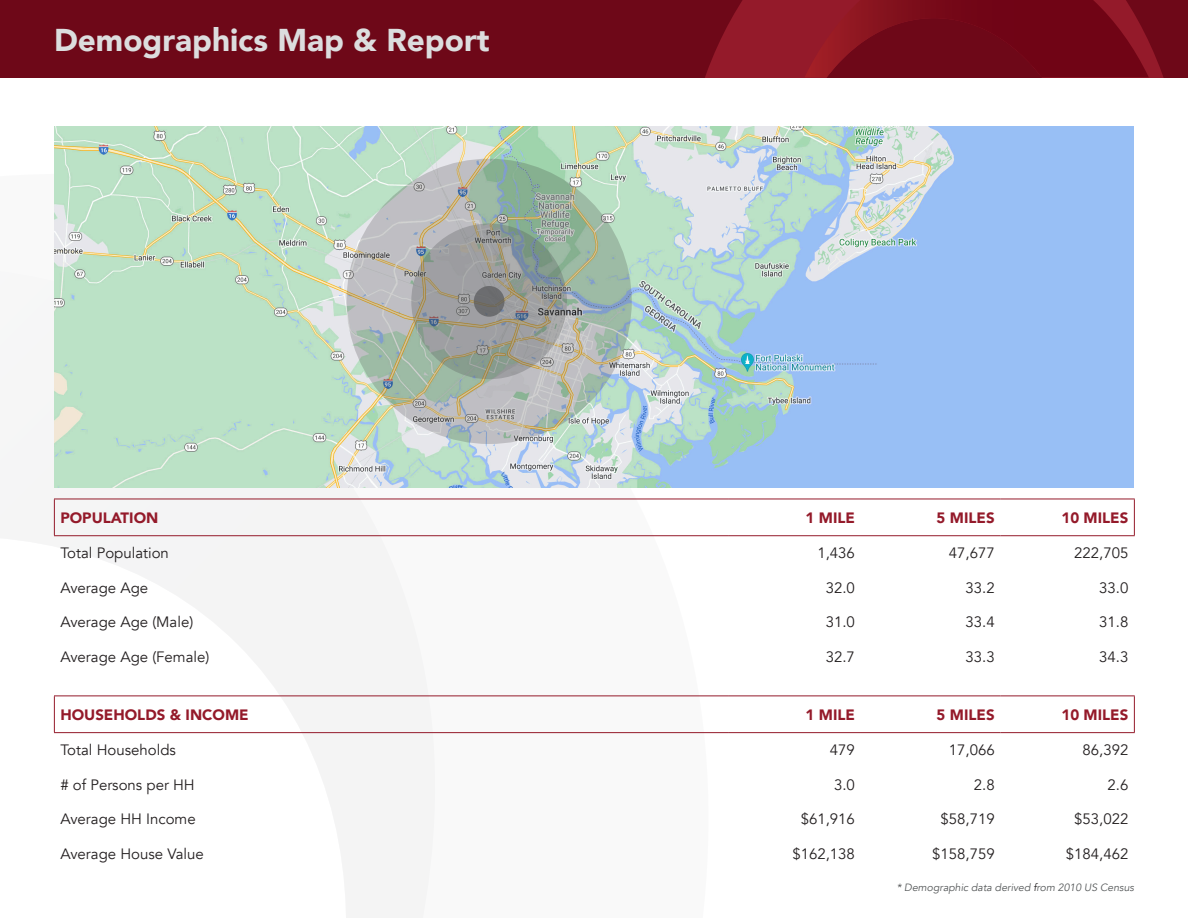
<style>
.page{position:relative;width:1188px;height:918px;background:#fff}
.page>*{position:absolute;margin:0;border:0;box-sizing:border-box;transform-origin:0 0}
.t1{font:900 31.5px "Avenir";color:#dcddde}
.t2{font:15px "Avenir";color:#231f20}
.t3{font:900 15px "Avenir";color:#941a2a}
.Default{font:italic 10.5px "Avenir";color:#545758}
.s1{color:#231f20}
</style>
<div class="page">
<svg style="left:53px;top:488px;width:469px;height:430px"></svg>
<div style="left:0;top:0;width:1188px;height:77px;background:#6e0818"></div>
<svg style="left:705px;top:0;width:458px;height:77px"></svg>
<img style="left:54px;top:126px;width:1080px;height:362px">
<hr style="left:54px;top:499px;width:674px;height:1px;background:#941a2a">
<hr style="left:54px;top:499px;width:1px;height:36px;background:#941a2a">
<hr style="left:728px;top:499px;width:133px;height:1px;background:#941a2a">
<hr style="left:861px;top:499px;width:140px;height:1px;background:#941a2a">
<hr style="left:1001px;top:499px;width:134px;height:1px;background:#941a2a">
<hr style="left:1134px;top:499px;width:1px;height:36px;background:#941a2a">
<hr style="left:54px;top:535px;width:674px;height:1px;background:#941a2a">
<hr style="left:728px;top:535px;width:133px;height:1px;background:#941a2a">
<hr style="left:861px;top:535px;width:140px;height:1px;background:#941a2a">
<hr style="left:1001px;top:535px;width:134px;height:1px;background:#941a2a">
<svg style="left:347px;top:159px;width:285px;height:285px;background:#abb7ad"></svg>
<hr style="left:54px;top:696px;width:674px;height:1px;background:#941a2a">
<hr style="left:54px;top:696px;width:1px;height:36px;background:#941a2a">
<hr style="left:728px;top:696px;width:133px;height:1px;background:#941a2a">
<hr style="left:861px;top:696px;width:140px;height:1px;background:#941a2a">
<hr style="left:1001px;top:696px;width:134px;height:1px;background:#941a2a">
<hr style="left:1134px;top:696px;width:1px;height:36px;background:#941a2a">
<hr style="left:54px;top:732px;width:674px;height:1px;background:#941a2a">
<hr style="left:728px;top:732px;width:133px;height:1px;background:#941a2a">
<hr style="left:861px;top:732px;width:140px;height:1px;background:#941a2a">
<hr style="left:1001px;top:732px;width:134px;height:1px;background:#941a2a">
<svg style="left:411px;top:223px;width:156px;height:156px;background:#969a96"></svg>
<svg style="left:474px;top:286px;width:31px;height:31px"></svg>
<p class="t1" style="left:54px;top:13px;width:437px">Demographics Map &amp; Report</p>
<p class="t3" style="left:60px;top:505px;width:100px">POPULATION</p>
<p class="t3" style="left:806px;top:505px;width:51px">1 MILE</p>
<p class="t3" style="left:937px;top:505px;width:60px">5 MILES</p>
<p class="t3" style="left:1061px;top:505px;width:68px">10 MILES</p>
<p class="t2" style="left:60px;top:544px;width:110px">Total Population</p>
<p class="t2" style="left:817px;top:544px;width:39px">1,436</p>
<p class="t2" style="left:949px;top:544px;width:47px">47,677</p>
<p class="t2" style="left:1074px;top:544px;width:56px">222,705</p>
<p class="t2" style="left:60px;top:579px;width:89px">Average Age</p>
<p class="t2" style="left:826px;top:579px;width:31px">32.0</p>
<p class="t2" style="left:965px;top:579px;width:31px">33.2</p>
<p class="t2" style="left:1099px;top:579px;width:31px">33.0</p>
<p class="t2" style="left:60px;top:613px;width:134px">Average Age (Male)</p>
<p class="t2" style="left:826px;top:613px;width:31px">31.0</p>
<p class="t2" style="left:965px;top:613px;width:31px">33.4</p>
<p class="t2" style="left:1099px;top:613px;width:31px">31.8</p>
<p class="t2" style="left:60px;top:648px;width:150px">Average Age (Female)</p>
<p class="t2" style="left:826px;top:648px;width:31px">32.7</p>
<p class="t2" style="left:965px;top:648px;width:31px">33.3</p>
<p class="t2" style="left:1099px;top:648px;width:31px">34.3</p>
<p class="t3" style="left:60px;top:701px;width:190px">HOUSEHOLDS &amp; INCOME</p>
<p class="t3" style="left:806px;top:701px;width:51px">1 MILE</p>
<p class="t3" style="left:937px;top:701px;width:60px">5 MILES</p>
<p class="t3" style="left:1061px;top:701px;width:68px">10 MILES</p>
<p class="t2" style="left:60px;top:741px;width:117px">Total Households</p>
<p class="t2" style="left:830px;top:741px;width:27px">479</p>
<p class="t2" style="left:949px;top:741px;width:47px">17,066</p>
<p class="t2" style="left:1083px;top:741px;width:47px">86,392</p>
<p class="t2" style="left:60px;top:776px;width:136px"># of Persons per HH</p>
<p class="t2" style="left:834px;top:776px;width:22px">3.0</p>
<p class="t2" style="left:974px;top:776px;width:22px">2.8</p>
<p class="t2" style="left:1108px;top:776px;width:22px">2.6</p>
<p class="t2" style="left:60px;top:810px;width:137px">Average HH Income</p>
<p class="t2" style="left:801px;top:810px;width:56px">$61,916</p>
<p class="t2" style="left:940px;top:810px;width:56px">$58,719</p>
<p class="t2" style="left:1074px;top:810px;width:56px">$53,022</p>
<p class="t2" style="left:60px;top:845px;width:145px">Average House Value</p>
<p class="t2" style="left:792px;top:845px;width:64px">$162,138</p>
<p class="t2" style="left:932px;top:845px;width:64px">$158,759</p>
<p class="t2" style="left:1066px;top:845px;width:64px">$184,462</p>
<p class="Default" style="left:897px;top:881px;width:239px">* Demographic data derived <span class="s1">f</span>rom 2010 US Census</p>
</div>
